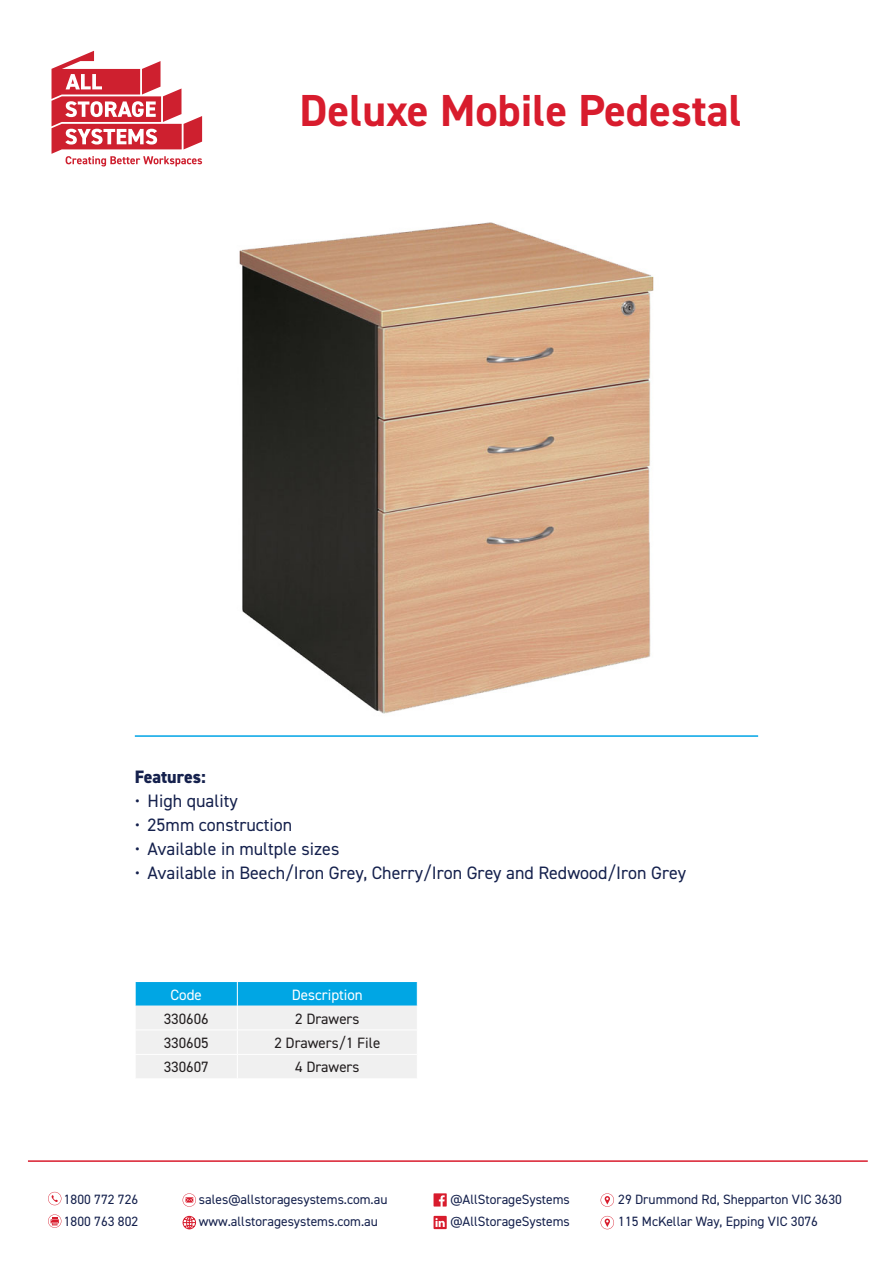
<style>
.page{position:relative;width:893px;height:1263px;background:#fff}
.page>*{position:absolute;margin:0;border:0;box-sizing:border-box;transform-origin:0 0}
.t1{font:700 45px "DIN2014";color:#d81c2d}
.t2{font:18px "DIN2014";color:#15214d}
.t3{font:800 18px "DIN2014";color:#15214d}
.t4{font:15px "DIN2014";color:#231f20}
.t5{font:15px "DIN2014";color:#fff}
.t6{font:13.5px "DIN2014";color:#15214d}
</style>
<div class="page">
<svg style="left:52px;top:51px;width:150px;height:115px"></svg>
<svg style="left:48px;top:1192px;width:13px;height:13px"></svg>
<svg style="left:48px;top:1214px;width:13px;height:14px"></svg>
<svg style="left:183px;top:1193px;width:13px;height:14px"></svg>
<svg style="left:182px;top:1215px;width:14px;height:15px"></svg>
<svg style="left:601px;top:1193px;width:13px;height:14px"></svg>
<svg style="left:601px;top:1216px;width:13px;height:13px"></svg>
<svg style="left:434px;top:1193px;width:13px;height:13px"></svg>
<svg style="left:434px;top:1216px;width:13px;height:13px"></svg>
<hr style="left:28px;top:1160px;width:840px;height:2px;background:#d81c2d">
<hr style="left:135px;top:735px;width:623px;height:2px;background:#00a4e6">
<svg style="left:135px;top:982px;width:283px;height:96px"></svg>
<img style="left:239px;top:222px;width:415px;height:492px">
<p class="t1" style="left:300px;top:81px;width:443px">Deluxe Mobile Pedestal</p>
<p class="t3" style="left:135px;top:765px;width:73px">Features:</p>
<p class="t2" style="left:135px;top:790px;width:104px">• High quality</p>
<p class="t2" style="left:135px;top:814px;width:159px">• 25mm construction</p>
<p class="t2" style="left:135px;top:838px;width:206px">• Available in multple sizes</p>
<p class="t2" style="left:135px;top:862px;width:553px">• Available in Beech/Iron Grey, Cherry/Iron Grey and Redwood/Iron Grey</p>
<p class="t5" style="left:171px;top:985px;width:33px">Code</p>
<p class="t5" style="left:292px;top:985px;width:73px">Description</p>
<p class="t4" style="left:164px;top:1009px;width:46px">330606</p>
<p class="t4" style="left:295px;top:1009px;width:66px">2 Drawers</p>
<p class="t4" style="left:164px;top:1033px;width:46px">330605</p>
<p class="t4" style="left:274px;top:1033px;width:107px">2 Drawers/1 File</p>
<p class="t4" style="left:164px;top:1058px;width:46px">330607</p>
<p class="t4" style="left:295px;top:1058px;width:66px">4 Drawers</p>
<p class="t6" style="left:64px;top:1191px;width:76px">1800 772 726</p>
<p class="t6" style="left:64px;top:1213px;width:76px">1800 763 802</p>
<p class="t6" style="left:199px;top:1191px;width:190px">sales@allstoragesystems.com.au</p>
<p class="t6" style="left:199px;top:1213px;width:180px">www.allstoragesystems.com.au</p>
<p class="t6" style="left:450px;top:1191px;width:121px">@AllStorageSystems</p>
<p class="t6" style="left:450px;top:1213px;width:121px">@AllStorageSystems</p>
<p class="t6" style="left:618px;top:1191px;width:225px">29 Drummond Rd, Shepparton VIC 3630</p>
<p class="t6" style="left:618px;top:1213px;width:201px">115 McKellar Way, Epping VIC 3076</p>
</div>
